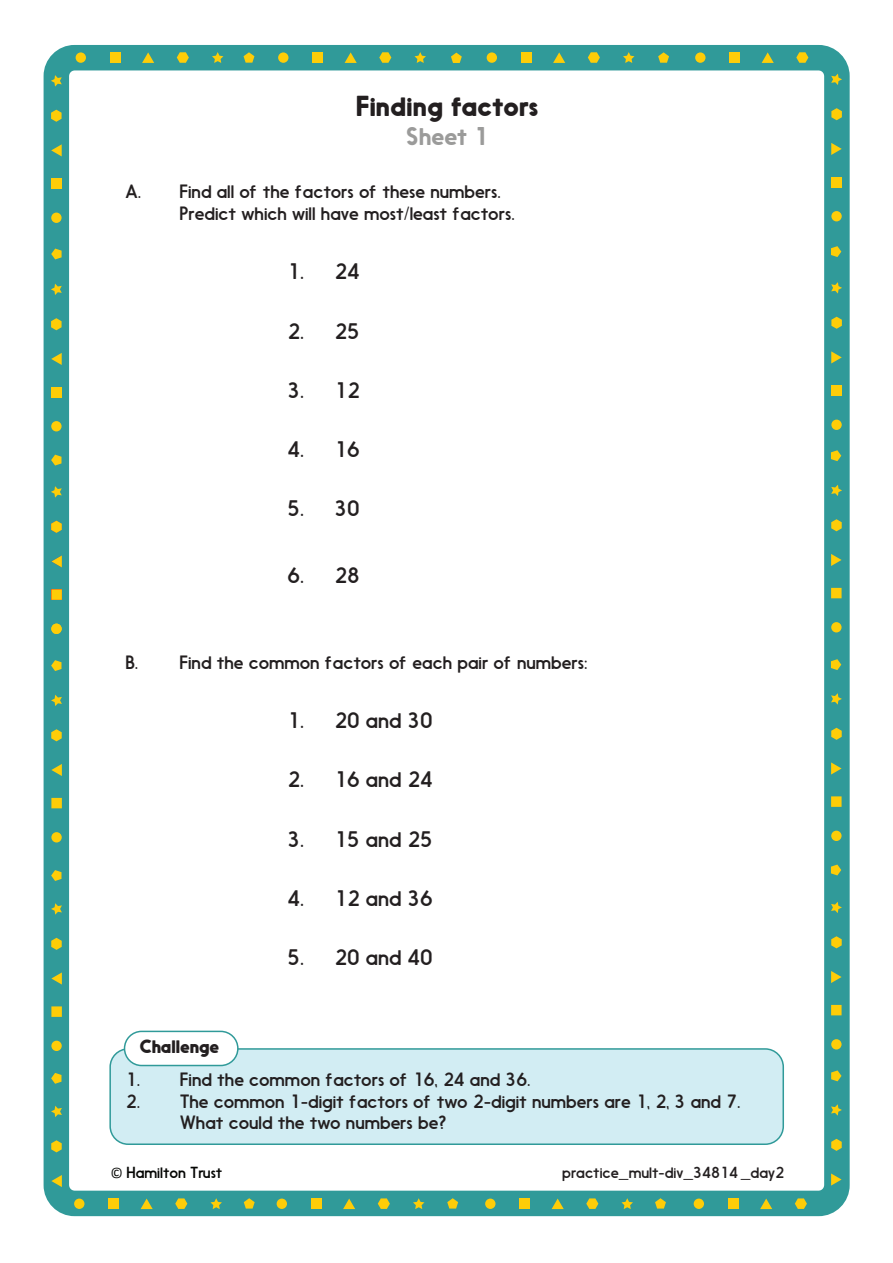
<style>
.page{position:relative;width:893px;height:1263px;background:#fff}
.page>*{position:absolute;margin:0;border:0;box-sizing:border-box;transform-origin:0 0}
.Maths_worksheet_Titl{font:27px "Nanami Rounded Bld";letter-spacing:-.005em;color:#231f20}
.Worksheet_sub_header{font:24px "Nanami Rounded Med";color:#9b9b9a}
.Body_copy{font:21px "Nanami Rounded Book";color:#231f20}
.Body_copy-2{font:18px "Nanami Rounded Book";color:#231f20}
.t1{font:18px "Nanami Rounded Blk";color:#231f20}
.File_path_Footer{font:15px "Nanami Rounded Book";color:#231f20}
.t2{font:15px "Nanami Rounded Book";color:#040503}
.s1{font-family:"Calibri"}
</style>
<div class="page">
<div style="left:44px;top:45px;width:806px;height:1171px;border:26px solid #309a99;border-radius:18px"></div>
<div style="left:110px;top:52px;width:10px;height:11px;background:#fecd08"></div>
<svg style="left:142px;top:52px;width:12px;height:11px"></svg>
<div style="left:76px;top:52px;width:10px;height:11px;background:#fecd08;border-radius:50%"></div>
<svg style="left:177px;top:52px;width:12px;height:11px"></svg>
<svg style="left:212px;top:52px;width:11px;height:11px"></svg>
<div style="left:312px;top:52px;width:11px;height:11px;background:#fecd08"></div>
<svg style="left:345px;top:52px;width:12px;height:11px"></svg>
<div style="left:278px;top:52px;width:10px;height:11px;background:#fecd08;border-radius:50%"></div>
<svg style="left:379px;top:52px;width:12px;height:11px"></svg>
<svg style="left:414px;top:52px;width:12px;height:11px"></svg>
<div style="left:521px;top:52px;width:10px;height:11px;background:#fecd08"></div>
<svg style="left:553px;top:52px;width:12px;height:11px"></svg>
<div style="left:487px;top:52px;width:10px;height:11px;background:#fecd08;border-radius:50%"></div>
<svg style="left:588px;top:52px;width:12px;height:11px"></svg>
<svg style="left:623px;top:52px;width:11px;height:11px"></svg>
<div style="left:729px;top:52px;width:11px;height:11px;background:#fecd08"></div>
<svg style="left:762px;top:52px;width:12px;height:11px"></svg>
<div style="left:695px;top:52px;width:10px;height:11px;background:#fecd08;border-radius:50%"></div>
<svg style="left:796px;top:52px;width:12px;height:11px"></svg>
<div style="left:108px;top:1198px;width:11px;height:11px;background:#fecd08"></div>
<svg style="left:141px;top:1198px;width:12px;height:11px"></svg>
<div style="left:74px;top:1198px;width:10px;height:11px;background:#fecd08;border-radius:50%"></div>
<svg style="left:175px;top:1198px;width:12px;height:11px"></svg>
<svg style="left:210px;top:1198px;width:12px;height:11px"></svg>
<div style="left:311px;top:1198px;width:10px;height:11px;background:#fecd08"></div>
<svg style="left:343px;top:1198px;width:12px;height:11px"></svg>
<div style="left:277px;top:1198px;width:10px;height:11px;background:#fecd08;border-radius:50%"></div>
<svg style="left:378px;top:1198px;width:12px;height:11px"></svg>
<svg style="left:413px;top:1198px;width:11px;height:11px"></svg>
<div style="left:519px;top:1198px;width:11px;height:11px;background:#fecd08"></div>
<svg style="left:552px;top:1198px;width:12px;height:11px"></svg>
<div style="left:485px;top:1198px;width:10px;height:11px;background:#fecd08;border-radius:50%"></div>
<svg style="left:586px;top:1198px;width:12px;height:11px"></svg>
<svg style="left:621px;top:1198px;width:12px;height:11px"></svg>
<div style="left:728px;top:1198px;width:10px;height:11px;background:#fecd08"></div>
<svg style="left:760px;top:1198px;width:12px;height:11px"></svg>
<div style="left:694px;top:1198px;width:10px;height:11px;background:#fecd08;border-radius:50%"></div>
<svg style="left:795px;top:1198px;width:12px;height:11px"></svg>
<svg style="left:51px;top:486px;width:11px;height:12px"></svg>
<div style="left:51px;top:387px;width:11px;height:10px;background:#fecd08"></div>
<svg style="left:51px;top:353px;width:11px;height:12px"></svg>
<div style="left:51px;top:421px;width:11px;height:10px;background:#fecd08;border-radius:50%"></div>
<svg style="left:51px;top:318px;width:11px;height:12px"></svg>
<svg style="left:51px;top:284px;width:11px;height:11px"></svg>
<div style="left:51px;top:178px;width:11px;height:11px;background:#fecd08"></div>
<svg style="left:51px;top:144px;width:11px;height:12px"></svg>
<div style="left:51px;top:213px;width:11px;height:10px;background:#fecd08;border-radius:50%"></div>
<svg style="left:51px;top:110px;width:11px;height:12px"></svg>
<svg style="left:51px;top:75px;width:11px;height:12px"></svg>
<svg style="left:51px;top:1175px;width:11px;height:12px"></svg>
<svg style="left:51px;top:1140px;width:11px;height:12px"></svg>
<svg style="left:51px;top:1106px;width:11px;height:11px"></svg>
<div style="left:51px;top:1006px;width:11px;height:11px;background:#fecd08"></div>
<svg style="left:51px;top:972px;width:11px;height:12px"></svg>
<div style="left:51px;top:1041px;width:11px;height:10px;background:#fecd08;border-radius:50%"></div>
<svg style="left:51px;top:938px;width:11px;height:12px"></svg>
<svg style="left:51px;top:903px;width:11px;height:12px"></svg>
<div style="left:51px;top:798px;width:11px;height:10px;background:#fecd08"></div>
<svg style="left:51px;top:764px;width:11px;height:12px"></svg>
<div style="left:51px;top:832px;width:11px;height:10px;background:#fecd08;border-radius:50%"></div>
<svg style="left:51px;top:729px;width:11px;height:12px"></svg>
<svg style="left:51px;top:695px;width:11px;height:11px"></svg>
<div style="left:51px;top:589px;width:11px;height:11px;background:#fecd08"></div>
<svg style="left:51px;top:555px;width:11px;height:12px"></svg>
<div style="left:51px;top:624px;width:11px;height:10px;background:#fecd08;border-radius:50%"></div>
<svg style="left:51px;top:521px;width:11px;height:12px"></svg>
<svg style="left:831px;top:485px;width:11px;height:11px"></svg>
<div style="left:831px;top:385px;width:11px;height:11px;background:#fecd08"></div>
<svg style="left:831px;top:351px;width:11px;height:12px"></svg>
<div style="left:831px;top:420px;width:11px;height:10px;background:#fecd08;border-radius:50%"></div>
<svg style="left:831px;top:317px;width:11px;height:12px"></svg>
<svg style="left:831px;top:282px;width:11px;height:12px"></svg>
<div style="left:831px;top:177px;width:11px;height:10px;background:#fecd08"></div>
<svg style="left:831px;top:143px;width:11px;height:12px"></svg>
<div style="left:831px;top:211px;width:11px;height:10px;background:#fecd08;border-radius:50%"></div>
<svg style="left:831px;top:108px;width:11px;height:12px"></svg>
<svg style="left:831px;top:74px;width:11px;height:11px"></svg>
<svg style="left:831px;top:1173px;width:11px;height:12px"></svg>
<svg style="left:831px;top:1139px;width:11px;height:12px"></svg>
<svg style="left:831px;top:1104px;width:11px;height:12px"></svg>
<div style="left:831px;top:1005px;width:11px;height:10px;background:#fecd08"></div>
<svg style="left:831px;top:971px;width:11px;height:12px"></svg>
<div style="left:831px;top:1039px;width:11px;height:10px;background:#fecd08;border-radius:50%"></div>
<svg style="left:831px;top:936px;width:11px;height:12px"></svg>
<svg style="left:831px;top:902px;width:11px;height:11px"></svg>
<div style="left:831px;top:796px;width:11px;height:11px;background:#fecd08"></div>
<svg style="left:831px;top:762px;width:11px;height:12px"></svg>
<div style="left:831px;top:831px;width:11px;height:10px;background:#fecd08;border-radius:50%"></div>
<svg style="left:831px;top:728px;width:11px;height:12px"></svg>
<svg style="left:831px;top:693px;width:11px;height:12px"></svg>
<div style="left:831px;top:588px;width:11px;height:10px;background:#fecd08"></div>
<svg style="left:831px;top:554px;width:11px;height:12px"></svg>
<div style="left:831px;top:622px;width:11px;height:10px;background:#fecd08;border-radius:50%"></div>
<svg style="left:831px;top:519px;width:11px;height:12px"></svg>
<svg style="left:244px;top:52px;width:10px;height:11px"></svg>
<svg style="left:658px;top:52px;width:11px;height:11px"></svg>
<svg style="left:451px;top:53px;width:11px;height:10px"></svg>
<svg style="left:51px;top:249px;width:11px;height:10px"></svg>
<svg style="left:51px;top:455px;width:10px;height:10px"></svg>
<svg style="left:51px;top:660px;width:11px;height:11px"></svg>
<svg style="left:51px;top:870px;width:10px;height:11px"></svg>
<svg style="left:51px;top:1073px;width:11px;height:11px"></svg>
<svg style="left:244px;top:1198px;width:11px;height:10px"></svg>
<svg style="left:447px;top:1198px;width:11px;height:10px"></svg>
<svg style="left:655px;top:1198px;width:11px;height:10px"></svg>
<svg style="left:831px;top:1070px;width:10px;height:11px"></svg>
<svg style="left:831px;top:864px;width:10px;height:11px"></svg>
<svg style="left:831px;top:659px;width:10px;height:11px"></svg>
<svg style="left:831px;top:450px;width:10px;height:11px"></svg>
<svg style="left:831px;top:246px;width:10px;height:11px"></svg>
<div style="left:110px;top:1049px;width:673px;height:95px;background:#d2edf3;border-radius:18px"></div>
<div style="left:109px;top:1048px;width:675px;height:97px;border:2px solid #309a99;border-radius:18px"></div>
<div style="left:125px;top:1031px;width:113px;height:34px;background:#fff;border-radius:17px"></div>
<div style="left:124px;top:1031px;width:115px;height:35px;border:2px solid #309a99;border-radius:17px"></div>
<h1 class="Maths_worksheet_Titl" style="left:356px;top:90px;width:184px">Finding factors</h1>
<h1 class="Worksheet_sub_header" style="left:406px;top:121px;width:84px">Sheet 1</h1>
<p class="Body_copy-2" style="left:125px;top:181px;width:377px">A. Find all of the factors of these numbers.</p>
<p class="Body_copy-2" style="left:179px;top:203px;width:337px">Predict which will have most/least factors.</p>
<p class="Body_copy" style="left:287px;top:259px;width:74px">1. 24</p>
<p class="Body_copy" style="left:287px;top:319px;width:74px">2. 25</p>
<p class="Body_copy" style="left:287px;top:378px;width:74px">3. 12</p>
<p class="Body_copy" style="left:287px;top:437px;width:74px">4. 16</p>
<p class="Body_copy" style="left:287px;top:496px;width:74px">5. 30</p>
<p class="Body_copy" style="left:287px;top:563px;width:74px">6. 28</p>
<p class="Body_copy-2" style="left:125px;top:652px;width:464px">B. Find the common factors of each pair of numbers:</p>
<p class="Body_copy" style="left:287px;top:708px;width:147px">1. 20 and 30</p>
<p class="Body_copy" style="left:287px;top:767px;width:147px">2. 16 and 24</p>
<p class="Body_copy" style="left:287px;top:827px;width:147px">3. 15 and 25</p>
<p class="Body_copy" style="left:287px;top:886px;width:147px">4. 12 and 36</p>
<p class="Body_copy" style="left:287px;top:945px;width:147px">5. 20 and 40</p>
<p class="t1" style="left:140px;top:1036px;width:81px">Challenge</p>
<p class="Body_copy-2" style="left:126px;top:1069px;width:406px">1. Find the common factors of 16, 24 and 36.</p>
<p class="Body_copy-2" style="left:126px;top:1091px;width:616px">2. The common 1-digit factors of two 2-digit numbers are 1, 2, 3 and 7.</p>
<p class="Body_copy-2" style="left:180px;top:1112px;width:268px">What could the two numbers be?</p>
<p class="t2" style="left:111px;top:1164px;width:113px"><span class="s1">©</span> Hamilton Trust</p>
<p class="File_path_Footer" style="left:562px;top:1163px;width:223px">practice_mult-div_34814 _day2</p>
</div>
